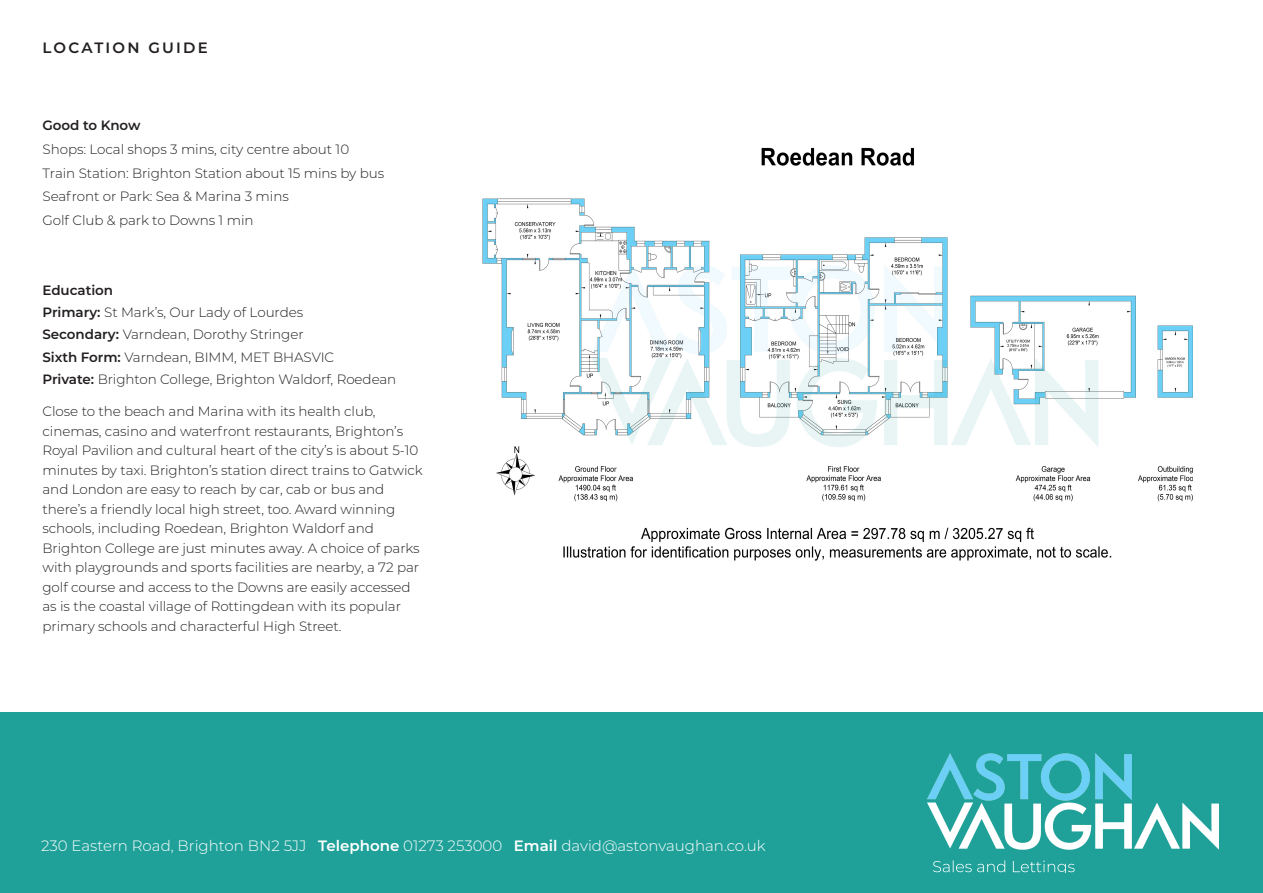
<style>
.page{position:relative;width:1263px;height:893px;background:#fff}
.page>*{position:absolute;margin:0;border:0;box-sizing:border-box;transform-origin:0 0}
.t1{font:300 15px "Montserrat";color:#fff}
.t2{font:600 15px "Montserrat";letter-spacing:.15em;color:#231f20}
.AV_Paragraph_text{font:300 13.5px/19.5px "Montserrat";letter-spacing:-.005em;color:#231f20}
.AV_Paragraph_text-2{font:600 13.5px "Montserrat";letter-spacing:-.005em;color:#231f20}
.s1{font-weight:600}
</style>
<div class="page">
<img style="left:482px;top:147px;width:711px;height:414px">
<div style="left:0;top:713px;width:1263px;height:180px;background:#1fa199"></div>
<img style="left:928px;top:753px;width:290px;height:119px">
<p class="t2" style="left:43px;top:37px;width:167px">LOCATION GUIDE</p>
<p class="AV_Paragraph_text-2" style="left:43px;top:116px;width:99px">Good to Know</p>
<p class="AV_Paragraph_text" style="left:43px;top:139px;width:308px">Shops: Local shops 3 mins, city centre about 10</p>
<p class="AV_Paragraph_text" style="left:43px;top:163px;width:343px">Train Station: Brighton Station about 15 mins by bus</p>
<p class="AV_Paragraph_text" style="left:43px;top:186px;width:248px">Seafront or Park: Sea &amp; Marina 3 mins</p>
<p class="AV_Paragraph_text" style="left:43px;top:210px;width:213px">Golf Club &amp; park to Downs 1 min</p>
<p class="AV_Paragraph_text-2" style="left:43px;top:281px;width:72px">Education</p>
<p class="AV_Paragraph_text" style="left:43px;top:302px;width:262px"><span class="s1">Primary:</span> St Mark’s, Our Lady of Lourdes</p>
<p class="AV_Paragraph_text" style="left:43px;top:324px;width:263px"><span class="s1">Secondary:</span> Varndean, Dorothy Stringer</p>
<p class="AV_Paragraph_text" style="left:43px;top:347px;width:293px"><span class="s1">Sixth Form:</span> Varndean, BIMM, MET BHASVIC</p>
<p class="AV_Paragraph_text" style="left:43px;top:369px;width:355px"><span class="s1">Private:</span> Brighton College, Brighton Waldorf, Roedean</p>
<p class="AV_Paragraph_text" style="left:43px;top:401px;width:382px">Close to the beach and Marina with its health club, cinemas, casino and waterfront restaurants, Brighton’s Royal Pavilion and cultural heart of the city’s is about 5-10 minutes by taxi. Brighton’s station direct trains to Gatwick and London are easy to reach by car, cab or bus and there’s a friendly local high street, too. Award winning schools, including Roedean, Brighton Waldorf and Brighton College are just minutes away. A choice of parks with playgrounds and sports facilities are nearby, a 72 par golf course and access to the Downs are easily accessed as is the coastal village of Rottingdean with its popular primary schools and characterful High Street.</p>
<p class="t1" style="left:41px;top:835px;width:726px">230 Eastern Road, Brighton BN2 5JJ <span class="s1">Telephone</span> 01273 253000 <span class="s1">Email</span> david@astonvaughan.co.uk</p>
</div>
